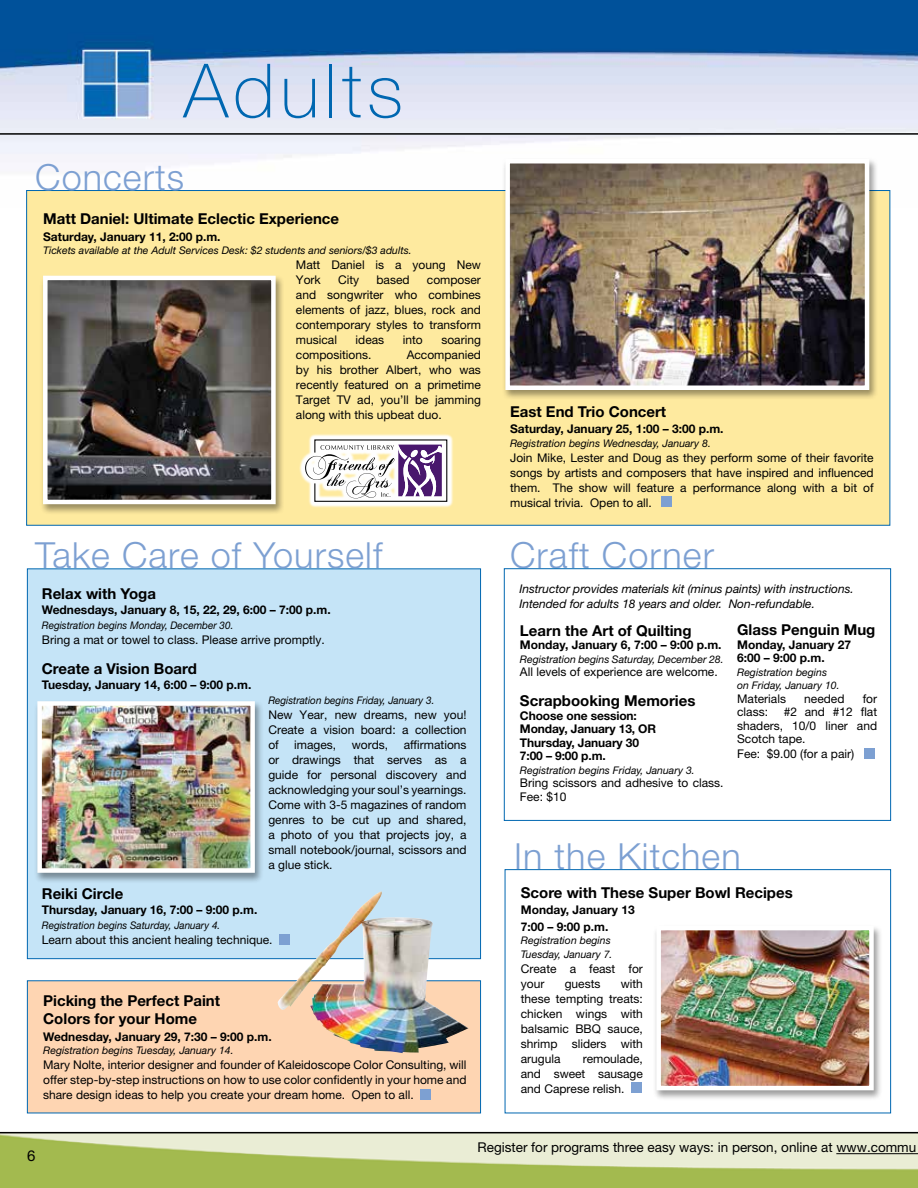
<style>
.page{position:relative;width:918px;height:1188px;background:#fff}
.page>*{position:absolute;margin:0;border:0;box-sizing:border-box;transform-origin:0 0}
.t1{font:100 75px "Helvetica Neue";letter-spacing:.07em;color:#0067b1}
.t2{font:300 36px "Helvetica Neue";letter-spacing:.03em;color:#7da0d2}
.t3{font:700 15px/18px "Helvetica Neue";color:#000}
.t4{font:15px "Helvetica Neue";color:#000}
.t5{font:13.5px "Helvetica Neue";color:#000}
.t6{font:12px/15px "Helvetica Neue";color:#000;text-align:justify}
.t7{font:700 12px/13.5px "Helvetica Neue";color:#000}
.t8{font:italic 12px/15px "Helvetica Neue";letter-spacing:-.005em;color:#000}
.t9{font:italic 10.5px/13.5px "Helvetica Neue";color:#000}
.t10{font:italic 10.5px "Helvetica Neue";color:#000;scale:.95 1}
</style>
<div class="page">
<img style="left:0;top:1133px;width:918px;height:55px">
<img style="left:0;top:0;width:918px;height:208px">
<hr style="left:0;top:1132px;width:918px;height:1px;background:#000">
<hr style="left:0;top:133px;width:918px;height:2px;background:#000">
<hr style="left:836px;top:1153px;width:82px;height:1px;background:#000">
<div style="left:27px;top:568px;width:454px;height:391px;background:#c5e4f7;border:1px solid #0067b1"></div>
<div style="left:504px;top:568px;width:387px;height:253px;border:1px solid #0067b1"></div>
<div style="left:26px;top:190px;width:864px;height:336px;background:#feea9f;border:1px solid #0067b1"></div>
<div style="left:27px;top:980px;width:454px;height:133px;background:#fed5b2"></div>
<div style="left:662px;top:497px;width:10px;height:10px;background:#7da0d2"></div>
<div style="left:653px;top:924px;width:229px;height:177px;background:#000;opacity:.4"></div>
<img style="left:661px;top:931px;width:208px;height:154px">
<div style="left:656px;top:926px;width:218px;height:164px;border:4px solid #fff"></div>
<div style="left:420px;top:1089px;width:11px;height:10px;background:#7da0d2"></div>
<div style="left:40px;top:274px;width:244px;height:241px;background:#000;opacity:.4"></div>
<img style="left:48px;top:281px;width:223px;height:218px">
<div style="left:43px;top:276px;width:233px;height:228px;border:4px solid #fff"></div>
<div style="left:502px;top:158px;width:376px;height:243px;background:#000;opacity:.4"></div>
<img style="left:510px;top:164px;width:354px;height:221px">
<div style="left:505px;top:159px;width:364px;height:231px;border:4px solid #fff"></div>
<div style="left:505px;top:869px;width:386px;height:244px;border:1px solid #0067b1"></div>
<div style="left:631px;top:1082px;width:10px;height:11px;background:#7da0d2"></div>
<div style="left:34px;top:700px;width:229px;height:183px;background:#000;opacity:.4"></div>
<img style="left:42px;top:706px;width:208px;height:162px">
<div style="left:37px;top:701px;width:218px;height:172px;border:4px solid #fff"></div>
<svg style="left:299px;top:434px;width:154px;height:73px"></svg>
<svg style="left:305px;top:439px;width:143px;height:63px;background:#c4bac4"></svg>
<div style="left:864px;top:748px;width:10px;height:10px;background:#7da0d2"></div>
<img style="left:278px;top:891px;width:191px;height:162px">
<h1 class="t1" style="left:184px;top:48px;width:221px">Adults</h1>
<h2 class="t2" style="left:35px;top:155px;width:150px">Concerts</h2>
<p class="t3" style="left:43px;top:210px;width:297px">Matt Daniel: Ultimate Eclectic Experience</p>
<p class="t7" style="left:43px;top:229px;width:179px">Saturday, January 11, 2:00 p.m.</p>
<p class="t9" style="left:43px;top:244px;width:370px">Tickets available at the Adult Services Desk: $2 students and seniors/$3 adults.</p>
<p class="t6" style="left:296px;top:257px;width:187px">Matt Daniel is a young New<br>York</p>
<p class="t6" style="left:338px;top:272px;width:23px">City</p>
<p class="t6" style="left:377px;top:272px;width:35px">based</p>
<p class="t6" style="left:296px;top:272px;width:187px;text-indent:131px">composer and songwriter who combines elements of jazz, blues, rock and contemporary styles to transform musical</p>
<p class="t6" style="left:356px;top:332px;width:30px">ideas</p>
<p class="t6" style="left:403px;top:332px;width:22px">into</p>
<p class="t6" style="left:441px;top:332px;width:41px">soaring</p>
<p class="t6" style="left:296px;top:347px;width:77px">compositions.</p>
<p class="t6" style="left:296px;top:347px;width:187px;text-indent:111px">Accompanied by his brother Albert, who was recently featured on a primetime Target TV ad, you’ll be jamming along with this upbeat duo.</p>
<h2 class="t2" style="left:35px;top:534px;width:349px">Take Care of Yourself</h2>
<p class="t3" style="left:42px;top:585px;width:116px">Relax with Yoga</p>
<p class="t7" style="left:42px;top:603px;width:291px">Wednesdays, January 8, 15, 22, 29, 6:00 – 7:00 p.m.</p>
<p class="t10" style="left:42px;top:619px;width:203px">Registration begins Monday, December 30.</p>
<p class="t6" style="left:42px;top:633px;width:285px">Bring a mat or towel to class. Please arrive promptly.</p>
<p class="t3" style="left:42px;top:660px;width:157px">Create a Vision Board</p>
<p class="t7" style="left:42px;top:678px;width:211px">Tuesday, January 14, 6:00 – 9:00 p.m.</p>
<p class="t10" style="left:268px;top:694px;width:176px">Registration begins Friday, January 3.</p>
<p class="t6" style="left:268px;top:708px;width:200px">New Year, new dreams, new you!<br>Create a vision board: a collection of</p>
<p class="t6" style="left:268px;top:738px;width:200px;text-indent:135px">affirmations or drawings that serves as a guide for personal discovery and acknowledging your soul’s yearnings.<br>Come with 3-5 magazines of random genres to be cut up and shared, a photo of you that projects joy, a small notebook/journal, scissors and a glue stick.</p>
<p class="t6" style="left:294px;top:738px;width:44px">images,</p>
<p class="t6" style="left:352px;top:738px;width:38px">words,</p>
<p class="t3" style="left:42px;top:885px;width:83px">Reiki Circle</p>
<p class="t7" style="left:42px;top:903px;width:217px">Thursday, January 16, 7:00 – 9:00 p.m.</p>
<p class="t10" style="left:42px;top:919px;width:189px">Registration begins Saturday, January 4.</p>
<p class="t6" style="left:42px;top:933px;width:232px">Learn about this ancient healing technique.</p>
<p class="t3" style="left:43px;top:992px;width:178px">Picking the Perfect Paint<br>Colors for your Home</p>
<p class="t7" style="left:43px;top:1030px;width:230px">Wednesday, January 29, 7:30 – 9:00 p.m.</p>
<p class="t9" style="left:43px;top:1044px;width:192px">Registration begins Tuesday, January 14.</p>
<p class="t6" style="left:43px;top:1057px;width:425px">Mary Nolte, interior designer and founder of Kaleidoscope Color Consulting, will offer step-by-step instructions on how to use color confidently in your home and share design ideas to help you create your dream home. Open to all.</p>
<p class="t3" style="left:510px;top:402px;width:158px">East End Trio Concert</p>
<p class="t7" style="left:510px;top:422px;width:215px">Saturday, January 25, 1:00 – 3:00 p.m.</p>
<p class="t9" style="left:510px;top:436px;width:202px">Registration begins Wednesday, January 8.</p>
<p class="t6" style="left:510px;top:450px;width:365px">Join Mike, Lester and Doug as they perform some of their favorite songs by artists and composers that have inspired and influenced them. The show will feature a performance along with a bit of musical trivia. Open to all.</p>
<h2 class="t2" style="left:510px;top:533px;width:205px">Craft Corner</h2>
<p class="t8" style="left:520px;top:581px;width:336px">Instructor provides materials kit (minus paints) with instructions.<br>Intended for adults 18 years and older. Non-refundable.</p>
<p class="t3" style="left:520px;top:621px;width:173px">Learn the Art of Quilting</p>
<p class="t7" style="left:520px;top:638px;width:203px">Monday, January 6, 7:00 – 9:00 p.m.</p>
<p class="t9" style="left:520px;top:652px;width:205px">Registration begins Saturday, December 28.</p>
<p class="t6" style="left:520px;top:665px;width:199px">All levels of experience are welcome.</p>
<p class="t3" style="left:520px;top:692px;width:177px">Scrapbooking Memories</p>
<p class="t7" style="left:520px;top:709px;width:138px">Choose one session:<br>Monday, January 13, OR<br>Thursday, January 30<br>7:00 – 9:00 p.m.</p>
<p class="t9" style="left:520px;top:763px;width:176px">Registration begins Friday, January 3.</p>
<p class="t6" style="left:520px;top:776px;width:205px;line-height:13.5px">Bring scissors and adhesive to class.<br>Fee: $10</p>
<p class="t3" style="left:737px;top:621px;width:140px">Glass Penguin Mug</p>
<p class="t7" style="left:737px;top:638px;width:116px">Monday, January 27<br>6:00 – 9:00 p.m.</p>
<p class="t9" style="left:737px;top:665px;width:104px">Registration begins on Friday, January 10.</p>
<p class="t6" style="left:737px;top:691px;width:50px">Materials</p>
<p class="t6" style="left:804px;top:691px;width:42px">needed</p>
<p class="t6" style="left:863px;top:691px;width:16px">for</p>
<p class="t6" style="left:737px;top:704px;width:32px">class:</p>
<p class="t6" style="left:737px;top:705px;width:142px;line-height:13.5px;text-indent:47px">#2 and #12 flat shaders, 10/0 liner and Scotch tape.</p>
<p class="t6" style="left:737px;top:746px;width:119px">Fee: $9.00 (for a pair)</p>
<h2 class="t2" style="left:514px;top:834px;width:228px">In the Kitchen</h2>
<p class="t3" style="left:521px;top:883px;width:273px">Score with These Super Bowl Recipes</p>
<p class="t7" style="left:521px;top:901px;width:116px;line-height:16.5px">Monday, January 13<br>7:00 – 9:00 p.m.</p>
<p class="t9" style="left:521px;top:933px;width:93px">Registration begins<br>Tuesday, January 7.</p>
<p class="t6" style="left:521px;top:961px;width:124px">Create a feast for your</p>
<p class="t6" style="left:521px;top:976px;width:124px;text-indent:100px">with these tempting treats: chicken wings with balsamic BBQ sauce, shrimp sliders with arugula</p>
<p class="t6" style="left:565px;top:976px;width:37px">guests</p>
<p class="t6" style="left:521px;top:1051px;width:124px;text-indent:62px">remoulade, and sweet sausage and Caprese relish.</p>
<p class="t4" style="left:27px;top:1147px;width:10px">6</p>
<p class="t5" style="left:478px;top:1139px;width:440px">Register for programs three easy ways: in person, online at www.commu</p>
</div>
